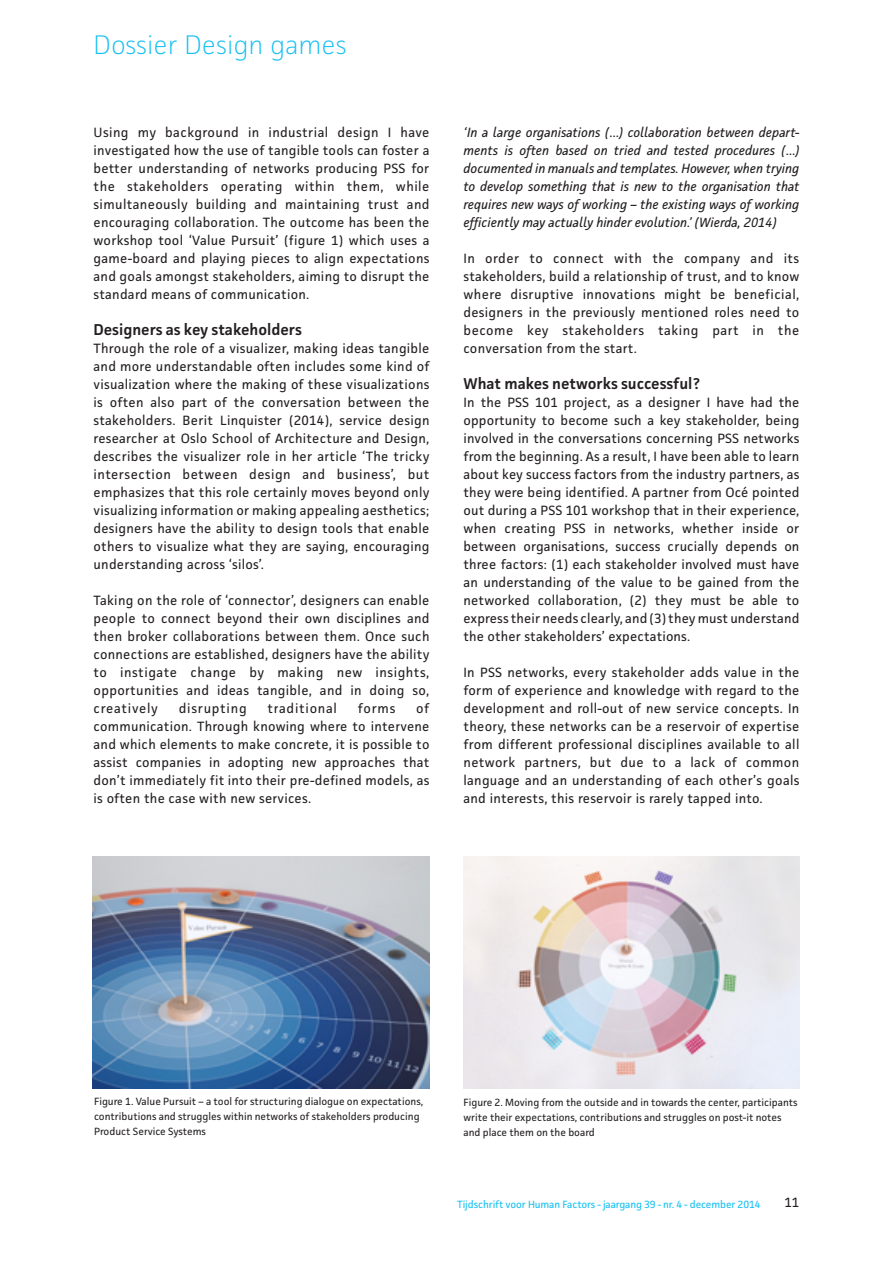
<style>
.page{position:relative;width:893px;height:1263px;background:#fff}
.page>*{position:absolute;margin:0;border:0;box-sizing:border-box;transform-origin:0 0}
.t1{font:200 27px "Facit";color:#15c0f2}
.t2{font:600 15.75px "Facit";color:#231f20}
.t3{font:13.5px/18px "Facit";letter-spacing:.02em;color:#231f20;text-align:justify}
.t4{font:italic 13.5px/18px "Facit";color:#231f20;text-align:justify}
.t5{font:13.5px "Facit";letter-spacing:.055em;color:#231f20}
.t6{font:10.5px/15px "Facit";color:#231f20}
.t7{font:10.5px "Facit";letter-spacing:-.01em;color:#15c0f2}
</style>
<div class="page">
<img style="left:93px;top:857px;width:336px;height:231px">
<img style="left:463px;top:857px;width:336px;height:231px">
<h1 class="t1" style="left:94px;top:27px;width:255px">Dossier Design games</h1>
<p class="t3" style="left:94px;top:123px;width:337px">Using my background in industrial design I have investigated how the use of tangible tools can foster a better understanding of networks producing PSS for the stakeholders operating within them, while simultaneously building and maintaining trust and encouraging collaboration. The outcome has been the workshop tool ‘Value Pursuit’ (figure 1) which uses a game-board and playing pieces to align expectations and goals amongst stakeholders, aiming to disrupt the standard means of communication.</p>
<p class="t2" style="left:94px;top:320px;width:210px">Designers as key stakeholders</p>
<p class="t3" style="left:94px;top:339px;width:337px">Through the role of a visualizer, making ideas tangible and more understandable often includes some kind of visualization where the making of these visualizations is often also part of the conversation between the stakeholders. Berit Linquister (2014), service design researcher at Oslo School of Architecture and Design, describes the visualizer role in her article ‘The tricky intersection between design and business’, but emphasizes that this role certainly moves beyond only visualizing information or making appealing aesthetics; designers have the ability to design tools that enable others to visualize what they are saying, encouraging understanding across ‘silos’.</p>
<p class="t3" style="left:94px;top:591px;width:337px">Taking on the role of ‘connector’, designers can enable people to connect beyond their own disciplines and then broker collaborations between them. Once such connections are established, designers have the ability to instigate change by making new insights, opportunities and ideas tangible, and in doing so, creatively</p>
<p class="t5" style="left:179px;top:700px;width:69px">disrupting</p>
<p class="t5" style="left:268px;top:700px;width:71px">traditional</p>
<p class="t3" style="left:358px;top:699px;width:39px">forms</p>
<p class="t3" style="left:94px;top:699px;width:337px;text-indent:323px">of communication. Through knowing where to intervene and which elements to make concrete, it is possible to assist companies in adopting new approaches that don’t immediately fit into their pre-defined models, as is often the case with new services.</p>
<p class="t4" style="left:463px;top:123px;width:337px">‘In a large organisations (…) collaboration between depart&shy;ments is often based on tried and tested procedures (…) documented in manuals and templates. However, when trying to develop something that is new to the organisation that requires new ways of working – the existing ways of working efficiently may actually hinder evolution.’ (Wierda, 2014)</p>
<p class="t3" style="left:463px;top:249px;width:337px">In order to connect with the company and its stakeholders, build a relationship of trust, and to know where disruptive innovations might be beneficial, designers in the previously mentioned roles need to become key stakeholders taking part in the conversation from the start.</p>
<p class="t2" style="left:463px;top:374px;width:238px">What makes networks successful?</p>
<p class="t3" style="left:463px;top:393px;width:337px">In the PSS 101 project, as a designer I have had the opportunity to become such a key stakeholder, being involved in the conversations concerning PSS networks from the beginning. As a result, I have been able to learn about key success factors from the industry partners, as they were being identified. A partner from Océ pointed out during a PSS 101 workshop that in their experience, when creating PSS in networks, whether inside or between organisations, success crucially depends on three factors: (1) each stakeholder involved must have an understanding of the value to be gained from the networked collaboration, (2) they must be able to express their needs clearly, and (3) they must understand the other stakeholders’ expectations.</p>
<p class="t3" style="left:463px;top:663px;width:337px">In PSS networks, every stakeholder adds value in the form of experience and knowledge with regard to the development and roll-out of new service concepts. In theory, these networks can be a reservoir of expertise from different professional disciplines available to all network partners, but due to a lack of common language and an understanding of each other’s goals and interests, this reservoir is rarely tapped into.</p>
<p class="t6" style="left:94px;top:1094px;width:331px">Figure 1. Value Pursuit – a tool for structuring dialogue on expectations, contributions and struggles within networks of stakeholders producing<br>Product Service Systems</p>
<p class="t6" style="left:463px;top:1095px;width:336px">Figure 2. Moving from the outside and in towards the center, participants write their expectations, contributions and struggles on post-it notes and place them on the board</p>
<p class="t7" style="left:457px;top:1197px;width:305px">Tijdschrift voor Human Factors - jaargang 39 - nr. 4 - december 2014</p>
<p class="t3" style="left:784px;top:1193px;width:16px">11</p>
</div>
